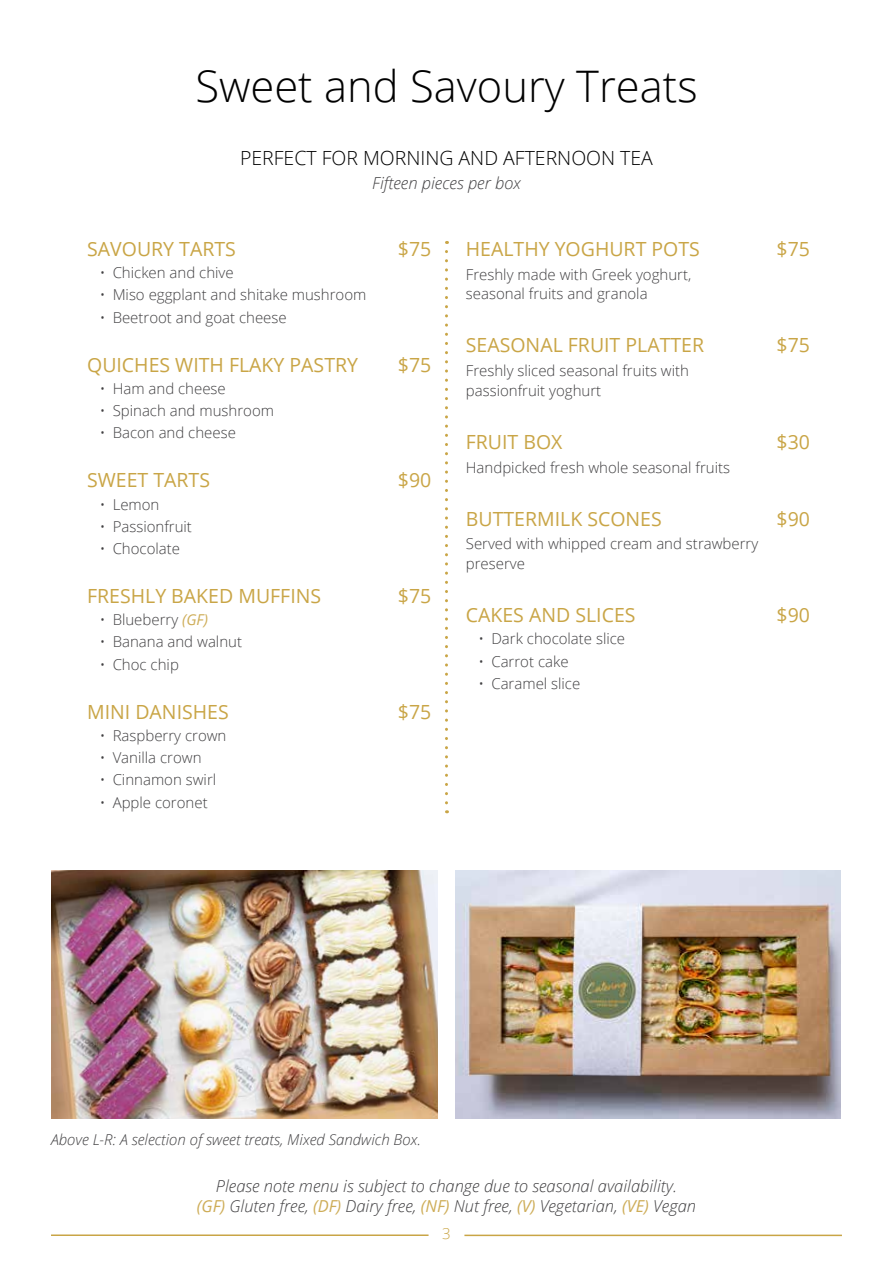
<style>
.page{position:relative;width:893px;height:1263px;background:#fff}
.page>*{position:absolute;margin:0;border:0;box-sizing:border-box;transform-origin:0 0}
.t1{font:300 43.5px "Open Sans";color:#000}
.t2{font:19.5px "Open Sans";color:#c9a546}
.t3{font:300 19.5px "Open Sans";color:#000}
.t4{font:italic 300 16.5px/19.8px "Open Sans";color:#414042;text-align:center}
.t5{font:300 15px/19.5px "Open Sans";color:#414042}
.t6{font:italic 300 15px "Open Sans";color:#414042}
.t7{font:300 15px "Open Sans";color:#c9a546}
.s1{font-weight:400;font-style:italic;color:#cead58}
.s2{font-weight:400;color:#cead58}
</style>
<div class="page">
<hr style="left:51px;top:1234px;width:378px;height:2px;background:#c9a546">
<hr style="left:464px;top:1234px;width:378px;height:2px;background:#c9a546">
<svg style="left:445px;top:251px;width:3px;height:562px"></svg>
<img style="left:51px;top:871px;width:386px;height:247px">
<img style="left:456px;top:871px;width:385px;height:247px">
<h1 class="t1" style="left:195px;top:56px;width:504px">Sweet and Savoury Treats</h1>
<h2 class="t3" style="left:240px;top:145px;width:414px">PERFECT FOR MORNING AND AFTERNOON TEA</h2>
<p class="t4" style="left:372px;top:173px;width:150px">Fifteen pieces per box</p>
<h2 class="t2" style="left:87px;top:235px;width:150px">SAVOURY TARTS</h2>
<h2 class="t2" style="left:398px;top:235px;width:35px">$75</h2>
<p class="t5" style="left:100px;top:263px;width:135px">• Chicken and chive</p>
<p class="t5" style="left:100px;top:285px;width:268px">• Miso eggplant and shitake mushroom</p>
<p class="t5" style="left:100px;top:307px;width:188px">• Beetroot and goat cheese</p>
<h2 class="t2" style="left:87px;top:351px;width:272px">QUICHES WITH FLAKY PASTRY</h2>
<h2 class="t2" style="left:398px;top:351px;width:35px">$75</h2>
<p class="t5" style="left:100px;top:378px;width:127px">• Ham and cheese</p>
<p class="t5" style="left:100px;top:400px;width:176px">• Spinach and mushroom</p>
<p class="t5" style="left:100px;top:423px;width:138px">• Bacon and cheese</p>
<h2 class="t2" style="left:87px;top:467px;width:124px">SWEET TARTS</h2>
<h2 class="t2" style="left:398px;top:467px;width:35px">$90</h2>
<p class="t5" style="left:100px;top:494px;width:61px">• Lemon</p>
<p class="t5" style="left:100px;top:516px;width:94px">• Passionfruit</p>
<p class="t5" style="left:100px;top:538px;width:82px">• Chocolate</p>
<h2 class="t2" style="left:87px;top:582px;width:236px">FRESHLY BAKED MUFFINS</h2>
<h2 class="t2" style="left:398px;top:582px;width:35px">$75</h2>
<p class="t5" style="left:100px;top:610px;width:110px">• Blueberry <span class="s1">(GF)</span></p>
<p class="t5" style="left:100px;top:632px;width:144px">• Banana and walnut</p>
<p class="t5" style="left:100px;top:654px;width:81px">• Choc chip</p>
<h2 class="t2" style="left:87px;top:698px;width:143px">MINI DANISHES</h2>
<h2 class="t2" style="left:398px;top:698px;width:35px">$75</h2>
<p class="t5" style="left:100px;top:725px;width:128px">• Raspberry crown</p>
<p class="t5" style="left:100px;top:747px;width:103px">• Vanilla crown</p>
<p class="t5" style="left:100px;top:770px;width:118px">• Cinnamon swirl</p>
<p class="t5" style="left:100px;top:792px;width:109px">• Apple coronet</p>
<h2 class="t2" style="left:466px;top:235px;width:236px">HEALTHY YOGHURT POTS</h2>
<h2 class="t2" style="left:777px;top:235px;width:35px">$75</h2>
<p class="t5" style="left:466px;top:264px;width:227px">Freshly made with Greek yoghurt, seasonal fruits and granola</p>
<h2 class="t2" style="left:466px;top:332px;width:240px">SEASONAL FRUIT PLATTER</h2>
<h2 class="t2" style="left:777px;top:332px;width:35px">$75</h2>
<p class="t5" style="left:466px;top:360px;width:225px">Freshly sliced seasonal fruits with passionfruit yoghurt</p>
<h2 class="t2" style="left:466px;top:428px;width:98px">FRUIT BOX</h2>
<h2 class="t2" style="left:777px;top:428px;width:35px">$30</h2>
<p class="t5" style="left:466px;top:457px;width:266px">Handpicked fresh whole seasonal fruits</p>
<h2 class="t2" style="left:466px;top:505px;width:197px">BUTTERMILK SCONES</h2>
<h2 class="t2" style="left:777px;top:505px;width:35px">$90</h2>
<p class="t5" style="left:466px;top:534px;width:294px">Served with whipped cream and strawberry preserve</p>
<h2 class="t2" style="left:466px;top:602px;width:171px">CAKES AND SLICES</h2>
<h2 class="t2" style="left:777px;top:602px;width:35px">$90</h2>
<p class="t5" style="left:479px;top:629px;width:148px">• Dark chocolate slice</p>
<p class="t5" style="left:479px;top:651px;width:91px">• Carrot cake</p>
<p class="t5" style="left:479px;top:673px;width:103px">• Caramel slice</p>
<p class="t6" style="left:51px;top:1129px;width:371px">Above L-R: A selection of sweet treats, Mixed Sandwich Box.</p>
<p class="t4" style="left:197px;top:1176px;width:501px">Please note menu is subject to change due to seasonal availability.<br><span class="s2">(GF)</span> Gluten free, <span class="s2">(DF)</span> Dairy free, <span class="s2">(NF)</span> Nut free, <span class="s2">(V)</span> Vegetarian, <span class="s2">(VE)</span> Vegan</p>
<p class="t7" style="left:442px;top:1224px;width:10px">3</p>
</div>
